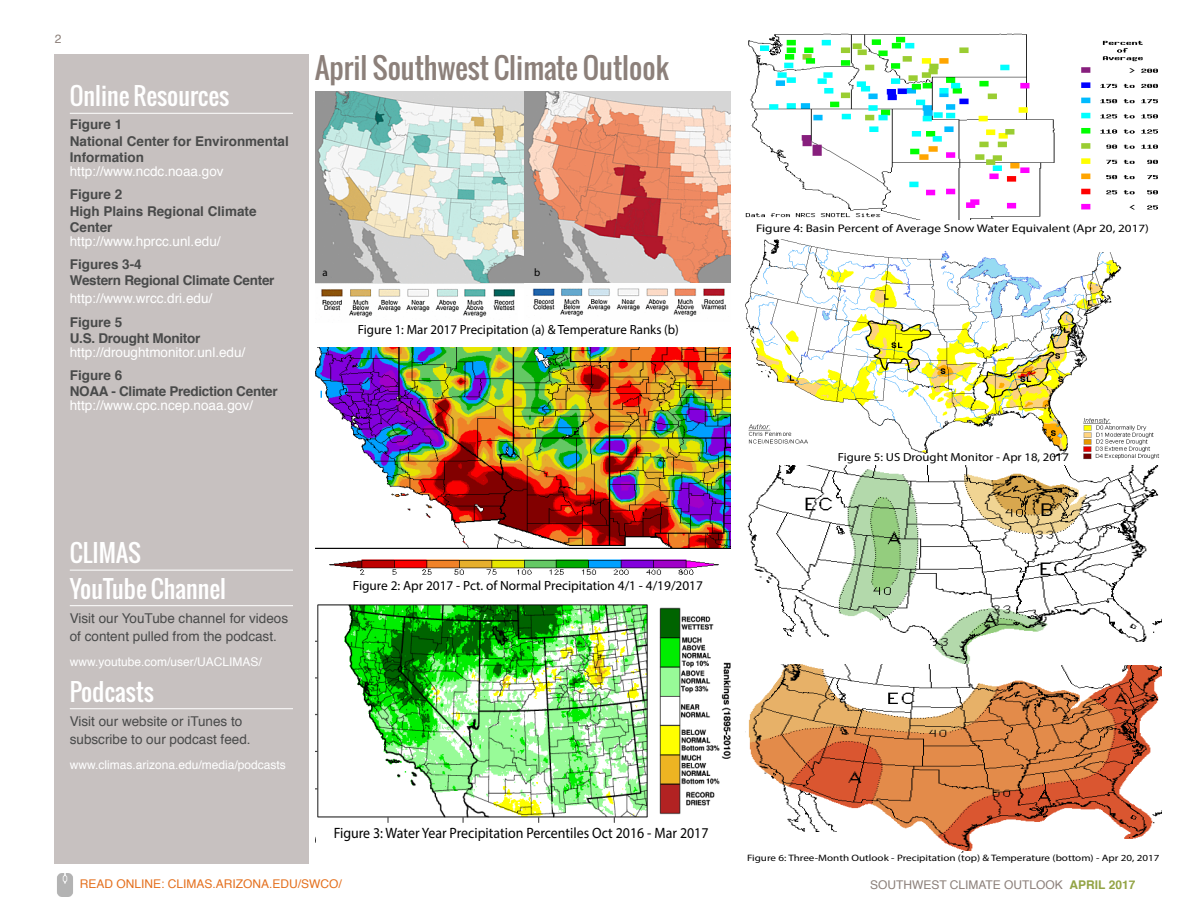
<style>
.page{position:relative;width:1188px;height:918px;background:#fff}
.page>*{position:absolute;margin:0;border:0;box-sizing:border-box;transform-origin:0 0}
.headline{font:28.5px "Oswald";color:#8c807a}
.headline_white___ru{font:24px "Oswald";color:#fff}
.t1{font:15px "Myriad Pro";color:#000100;scale:.93 1}
.body{font:13.5px/18px "Helvetica";color:#494a4a}
.subhead{font:700 13.5px/16.5px "Helvetica";color:#494a4a}
.body-2{font:13.5px "Helvetica";color:#fff}
.subhead-2{font:700 13.5px "Helvetica";letter-spacing:-.02em;color:#494a4a}
.subhead-3{font:13.5px "Helvetica";color:#fff}
.body-3{font:700 13.5px/16.5px "Helvetica";color:#494a4a}
.t2{font:13.35px "Myriad Pro";color:#000100}
.body-4{font:12px "Helvetica";color:#fff}
.t3{font:12px "Helvetica";color:#e4701e}
.t4{font:12px "Helvetica";color:#8c807a}
.t5{font:11.7px "Myriad Pro";color:#000;scale:1.09 1}
.t6{font:11.1px "Myriad Pro";color:#000100;scale:1.19 1}
.t7{font:10.8px "Myriad Pro";color:#000}
.t8{font:9.3px "Myriad Pro";color:#000;scale:1.19 1}
.s1{font-weight:700;color:#93a445}
</style>
<div class="page">
<img style="left:57px;top:874px;width:16px;height:22px">
<div style="left:54px;top:54px;width:255px;height:810px;background:#c7c1c0"></div>
<hr style="left:70px;top:113px;width:223px;height:1px;background:#fff">
<img style="left:315px;top:283px;width:411px;height:35px">
<img style="left:315px;top:92px;width:416px;height:191px">
<img style="left:315px;top:347px;width:416px;height:228px">
<img style="left:316px;top:604px;width:415px;height:219px">
<img style="left:746px;top:239px;width:415px;height:611px">
<div style="left:745px;top:832px;width:170px;height:32px;background:#fff"></div>
<div style="left:993px;top:840px;width:168px;height:24px;background:#fff"></div>
<div style="left:993px;top:643px;width:168px;height:22px;background:#fff"></div>
<div style="left:745px;top:638px;width:170px;height:26px;background:#fff"></div>
<div style="left:745px;top:453px;width:416px;height:11px;background:#fff"></div>
<div style="left:1015px;top:239px;width:146px;height:12px;background:#fff"></div>
<div style="left:1081px;top:365px;width:80px;height:52px;background:#fff"></div>
<hr style="left:70px;top:570px;width:223px;height:1px;background:#fff">
<hr style="left:70px;top:605px;width:223px;height:1px;background:#fff">
<hr style="left:70px;top:708px;width:223px;height:1px;background:#fff">
<img style="left:746px;top:33px;width:412px;height:187px">
<div style="left:746px;top:156px;width:27px;height:28px;background:#fff"></div>
<p class="t4" style="left:55px;top:30px;width:8px">2</p>
<p class="headline_white___ru" style="left:70px;top:78px;width:161px">Online Resources</p>
<p class="subhead" style="left:70px;top:117px;width:54px">Figure 1</p>
<p class="subhead" style="left:70px;top:133px;width:221px">National Center for Environmental<br>Information</p>
<p class="body-2" style="left:70px;top:161px;width:155px">http://www.ncdc.noaa.gov</p>
<p class="subhead" style="left:70px;top:186px;width:54px">Figure 2</p>
<p class="body-3" style="left:70px;top:203px;width:188px">High Plains Regional Climate<br>Center</p>
<p class="subhead-3" style="left:70px;top:231px;width:152px">http://www.hprcc.unl.edu/</p>
<p class="subhead" style="left:70px;top:256px;width:74px">Figures 3-4</p>
<p class="subhead-2" style="left:70px;top:270px;width:206px">Western Regional Climate Center</p>
<p class="body-2" style="left:70px;top:288px;width:144px">http://www.wrcc.dri.edu/</p>
<p class="subhead" style="left:70px;top:314px;width:54px">Figure 5</p>
<p class="subhead-2" style="left:70px;top:328px;width:132px">U.S. Drought Monitor</p>
<p class="body-2" style="left:70px;top:342px;width:177px">http://droughtmonitor.unl.edu/</p>
<p class="subhead" style="left:70px;top:367px;width:54px">Figure 6</p>
<p class="subhead-2" style="left:70px;top:381px;width:209px">NOAA - Climate Prediction Center</p>
<p class="subhead-3" style="left:70px;top:395px;width:185px">http://www.cpc.ncep.noaa.gov/</p>
<p class="headline" style="left:315px;top:46px;width:355px">April Southwest Climate Outlook</p>
<p class="t7" style="left:322px;top:266px;width:7px">a</p>
<p class="t7" style="left:534px;top:266px;width:8px">b</p>
<p class="t2" style="left:358px;top:322px;width:323px">Figure 1: Mar 2017 Precipitation (a) &amp; Temperature Ranks (b)</p>
<p class="headline_white___ru" style="left:70px;top:535px;width:73px">CLIMAS</p>
<p class="headline_white___ru" style="left:70px;top:570px;width:158px">YouTube Channel</p>
<p class="body" style="left:70px;top:610px;width:220px">Visit our YouTube channel for videos of content pulled from the podcast.</p>
<p class="body-4" style="left:70px;top:653px;width:194px">www.youtube.com/user/UACLIMAS/</p>
<p class="headline_white___ru" style="left:70px;top:673px;width:86px">Podcasts</p>
<p class="body" style="left:70px;top:713px;width:182px">Visit our website or iTunes to subscribe to our podcast feed.</p>
<p class="body-4" style="left:70px;top:756px;width:218px">www.climas.arizona.edu/media/podcasts</p>
<p class="t2" style="left:353px;top:577px;width:352px">Figure 2: Apr 2017 - Pct. of Normal Precipitation 4/1 - 4/19/2017</p>
<p class="t1" style="left:334px;top:823px;width:405px">Figure 3: Water Year Precipitation Percentiles Oct 2016 - Mar 2017</p>
<p class="t3" style="left:80px;top:875px;width:264px">READ ONLINE: CLIMAS.ARIZONA.EDU/SWCO/</p>
<p class="t6" style="left:756px;top:222px;width:332px">Figure 4: Basin Percent of Average Snow Water Equivalent (Apr 20, 2017)</p>
<p class="t5" style="left:838px;top:450px;width:214px">Figure 5: US Drought Monitor - Apr 18, 2017</p>
<p class="t8" style="left:747px;top:852px;width:348px">Figure 6: Three-Month Outlook - Precipitation (top) &amp; Temperature (bottom) - Apr 20, 2017</p>
<p class="t4" style="left:870px;top:875px;width:267px">SOUTHWEST CLIMATE OUTLOOK <span class="s1">APRIL 2017</span></p>
</div>
